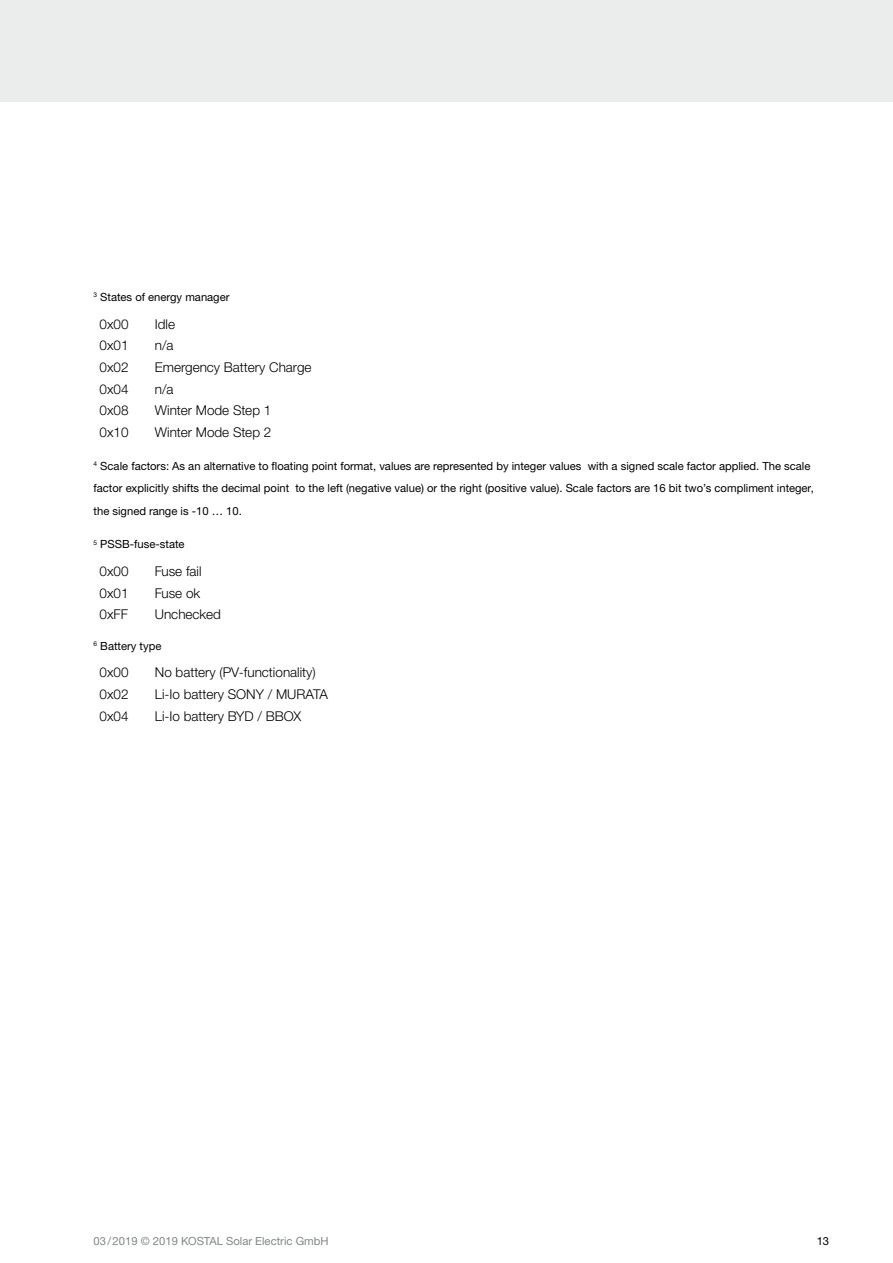
<style>
.page{position:relative;width:893px;height:1263px;background:#fff}
.page>*{position:absolute;margin:0;border:0;box-sizing:border-box;transform-origin:0 0}
.Copy_Tabelle{font:300 13.5px "Helvetica Neue LTW1 G";color:#000}
.Copy{font:11.25px/22.5px "Helvetica Neue LTW1 G";color:#000}
.t1{font:11.25px "Helvetica Neue LTW1 G";color:#828787}
</style>
<div class="page">
<div style="left:0;top:0;width:893px;height:102px;background:#ebeded"></div>
<p class="Copy" style="left:94px;top:286px;width:138px"><sup>3</sup> States of energy manager</p>
<p class="Copy_Tabelle" style="left:100px;top:316px;width:31px">0x00</p>
<p class="Copy_Tabelle" style="left:155px;top:316px;width:22px">Idle</p>
<p class="Copy_Tabelle" style="left:100px;top:337px;width:31px">0x01</p>
<p class="Copy_Tabelle" style="left:155px;top:337px;width:20px">n/a</p>
<p class="Copy_Tabelle" style="left:100px;top:359px;width:31px">0x02</p>
<p class="Copy_Tabelle" style="left:155px;top:359px;width:158px">Emergency Battery Charge</p>
<p class="Copy_Tabelle" style="left:100px;top:380px;width:31px">0x04</p>
<p class="Copy_Tabelle" style="left:155px;top:380px;width:20px">n/a</p>
<p class="Copy_Tabelle" style="left:100px;top:402px;width:31px">0x08</p>
<p class="Copy_Tabelle" style="left:155px;top:402px;width:118px">Winter Mode Step 1</p>
<p class="Copy_Tabelle" style="left:100px;top:424px;width:31px">0x10</p>
<p class="Copy_Tabelle" style="left:155px;top:424px;width:118px">Winter Mode Step 2</p>
<p class="Copy" style="left:94px;top:454px;width:722px"><sup>4</sup> Scale factors: As an alternative to floating point format, values are represented by integer values with a signed scale factor applied. The scale factor explicitly shifts the decimal point to the left (negative value) or the right (positive value). Scale factors are 16 bit two’s compliment integer, the signed range is -10 … 10.</p>
<p class="Copy" style="left:94px;top:533px;width:93px"><sup>5</sup> PSSB-fuse-state</p>
<p class="Copy_Tabelle" style="left:100px;top:563px;width:31px">0x00</p>
<p class="Copy_Tabelle" style="left:155px;top:563px;width:48px">Fuse fail</p>
<p class="Copy_Tabelle" style="left:100px;top:585px;width:31px">0x01</p>
<p class="Copy_Tabelle" style="left:155px;top:585px;width:47px">Fuse ok</p>
<p class="Copy_Tabelle" style="left:100px;top:606px;width:30px">0xFF</p>
<p class="Copy_Tabelle" style="left:155px;top:606px;width:68px">Unchecked</p>
<p class="Copy" style="left:94px;top:634px;width:69px"><sup>6</sup> Battery type</p>
<p class="Copy_Tabelle" style="left:100px;top:664px;width:31px">0x00</p>
<p class="Copy_Tabelle" style="left:155px;top:664px;width:162px">No battery (PV-functionality)</p>
<p class="Copy_Tabelle" style="left:100px;top:686px;width:31px">0x02</p>
<p class="Copy_Tabelle" style="left:155px;top:686px;width:175px">Li-Io battery SONY / MURATA</p>
<p class="Copy_Tabelle" style="left:100px;top:708px;width:31px">0x04</p>
<p class="Copy_Tabelle" style="left:155px;top:708px;width:148px">Li-Io battery BYD / BBOX</p>
<p class="t1" style="left:94px;top:1234px;width:237px">03/2019 © 2019 KOSTAL Solar Electric GmbH</p>
<p class="Copy" style="left:817px;top:1230px;width:14px">13</p>
</div>
